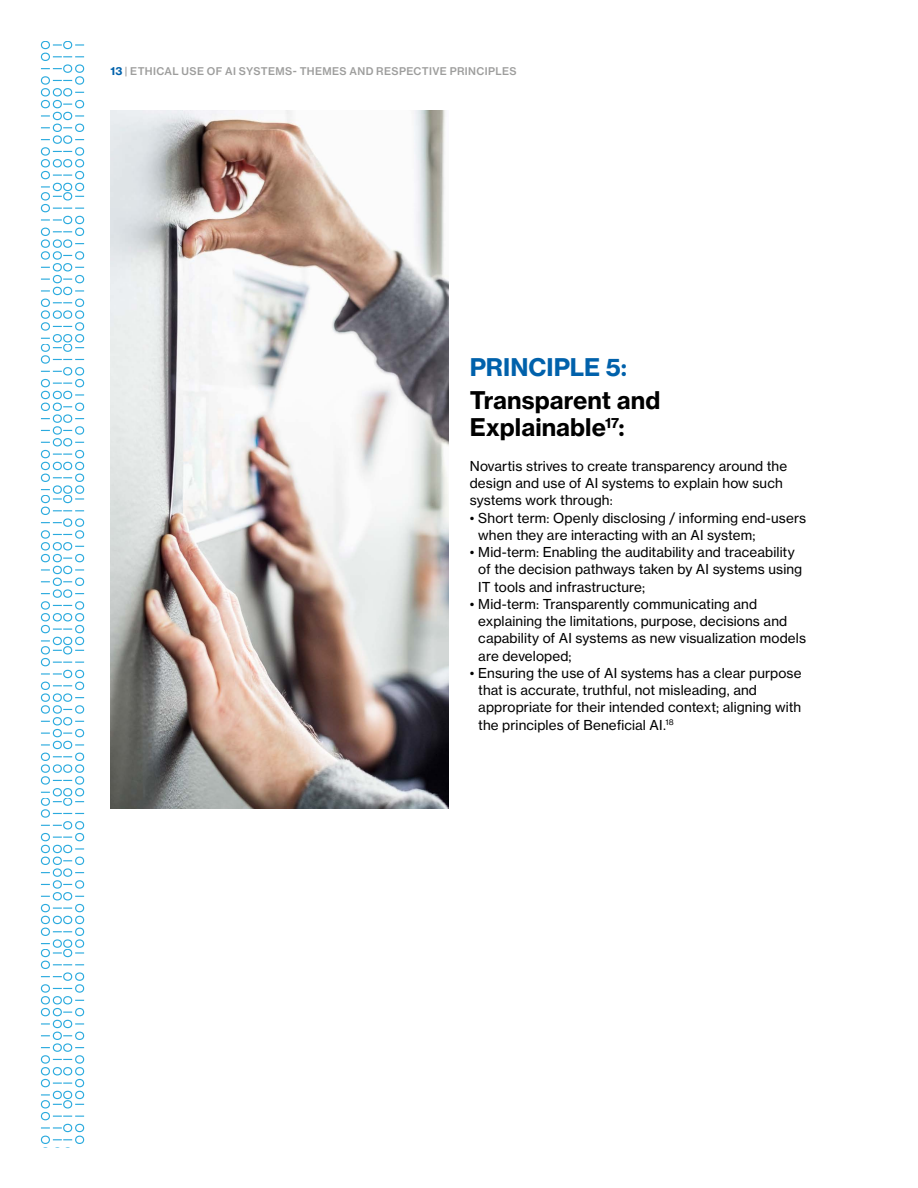
<style>
.page{position:relative;width:918px;height:1188px;background:#fff}
.page>*{position:absolute;margin:0;border:0;box-sizing:border-box;transform-origin:0 0}
.t1{font:700 24px/27px "Volta Modern Text 75";color:#000}
.t2{font:700 24px "Volta Modern Text 75";color:#0061ab}
.t3{font:13.5px/17.2px "Volta Modern Text 55 Roman";letter-spacing:.01em;color:#000}
.t4{font:500 10.5px "Volta Modern Text 65";letter-spacing:.035em;color:#9d9d9c}
.s1{font-family:"Volta Modern Text 75";font-weight:700;color:#0061ab}
</style>
<div class="page">
<svg style="left:41px;top:41px;width:44px;height:1107px"></svg>
<img style="left:110px;top:110px;width:338px;height:699px">
<p class="t4" style="left:110px;top:65px;width:408px"><span class="s1">13</span> | ETHICAL USE OF AI SYSTEMS- THEMES AND RESPECTIVE PRINCIPLES</p>
<h1 class="t2" style="left:470px;top:352px;width:159px">PRINCIPLE 5:</h1>
<h1 class="t1" style="left:470px;top:387px;width:192px">Transparent and<br>Explainable<sup>17</sup>:</h1>
<p class="t3" style="left:470px;top:457px;width:319px">Novartis strives to create transparency around the design and use of AI systems to explain how such systems work through:</p>
<p class="t3" style="left:478px;top:509px;width:329px;text-indent:-9px">• Short term: Openly disclosing / informing end-users when they are interacting with an AI system;</p>
<p class="t3" style="left:478px;top:543px;width:325px;text-indent:-9px">• Mid-term: Enabling the auditability and traceability of the decision pathways taken by AI systems using<br>IT tools and infrastructure;</p>
<p class="t3" style="left:478px;top:595px;width:329px;text-indent:-9px">• Mid-term: Transparently communicating and explaining the limitations, purpose, decisions and capability of AI systems as new visualization models are developed;</p>
<p class="t3" style="left:478px;top:664px;width:325px;text-indent:-9px">• Ensuring the use of AI systems has a clear purpose that is accurate, truthful, not misleading, and appropriate for their intended context; aligning with the principles of Beneficial AI.<sup>18</sup></p>
</div>
